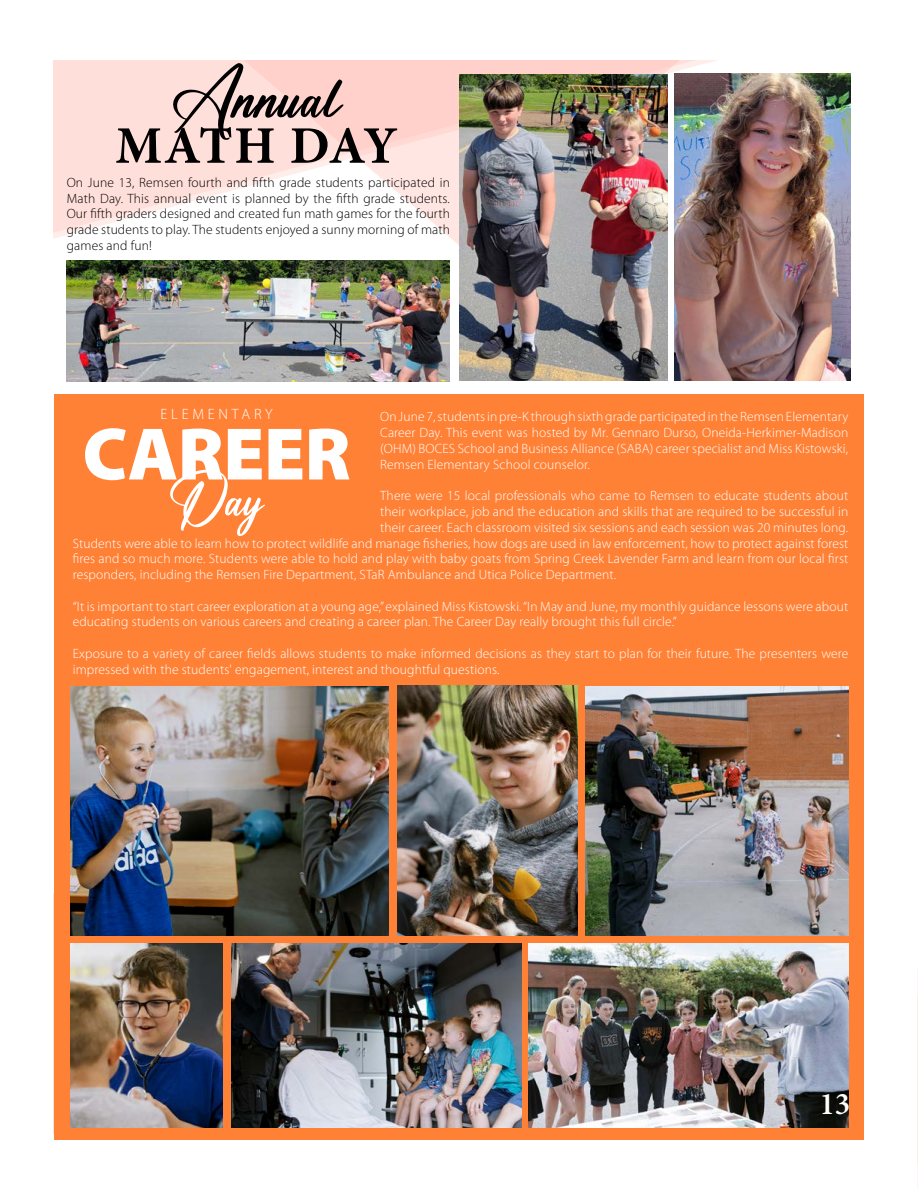
<style>
.page{position:relative;width:918px;height:1188px;background:#fff}
.page>*{position:absolute;margin:0;border:0;box-sizing:border-box;transform-origin:0 0}
.t1{font:900 75px "Myriad Pro";letter-spacing:-.01em;color:#fff}
.t2{font:67.2px "Anthony Hunter";letter-spacing:.01em;color:#000}
.t3{font:55.5px "Anthony Hunter";color:#fff}
.t4{font:700 52.8px "Minion Pro";letter-spacing:-.025em;color:#000}
.t5{font:600 31.5px "Minion Pro";color:#fff}
.t6{font:300 15px "Myriad Pro";letter-spacing:.25em;color:#fff}
.t7{font:300 13.5px/15.8px "Myriad Pro";letter-spacing:.01em;color:#fff}
.t8{font:300 13.5px/15.8px "Myriad Pro";letter-spacing:.01em;color:#000;text-align:justify}
</style>
<div class="page">
<svg style="left:53px;top:60px;width:798px;height:187px"></svg>
<div style="left:54px;top:395px;width:810px;height:745px;background:#ff8136"></div>
<img style="left:70px;top:944px;width:153px;height:183px">
<img style="left:70px;top:686px;width:319px;height:250px">
<img style="left:231px;top:944px;width:290px;height:183px">
<img style="left:585px;top:686px;width:264px;height:250px">
<img style="left:529px;top:944px;width:320px;height:183px">
<img style="left:397px;top:685px;width:181px;height:251px">
<img style="left:675px;top:74px;width:175px;height:307px">
<img style="left:67px;top:260px;width:383px;height:121px">
<img style="left:459px;top:74px;width:208px;height:307px">
<h2 class="t2" style="left:172px;top:41px;width:170px">Annual</h2>
<h3 class="t4" style="left:115px;top:109px;width:284px">MATH DAY</h3>
<p class="t8" style="left:67px;top:175px;width:385px">On June 13, Remsen fourth and fifth grade students participated in Math Day. This annual event is planned by the fifth grade students.<br>Our fifth graders designed and created fun math games for the fourth grade students to play. The students enjoyed a sunny morning of math games and fun!</p>
<p class="t6" style="left:160px;top:406px;width:114px">ELEMENTARY</p>
<h1 class="t1" style="left:82px;top:412px;width:270px">CAREER</h1>
<p class="t7" style="left:380px;top:409px;width:470px;text-align:justify">On June 7, students in pre-K through sixth grade participated in the Remsen Elementary Career Day. This event was hosted by Mr. Gennaro Durso, Oneida-Herkimer-Madison (OHM) BOCES School and Business Alliance (SABA) career specialist and Miss Kistowski, Remsen Elementary School counselor.</p>
<p class="t7" style="left:380px;top:488px;width:469px">There were 15 local professionals who came to Remsen to educate students about</p>
<p class="t7" style="left:380px;top:504px;width:470px">their workplace, job and the education and skills that are required to be successful in</p>
<p class="t7" style="left:380px;top:520px;width:469px">their career. Each classroom visited six sessions and each session was 20 minutes long.</p>
<p class="t7" style="left:73px;top:535px;width:777px">Students were able to learn how to protect wildlife and manage fisheries, how dogs are used in law enforcement, how to protect against forest</p>
<p class="t7" style="left:73px;top:551px;width:777px">fires and so much more. Students were able to hold and play with baby goats from Spring Creek Lavender Farm and learn from our local first</p>
<p class="t7" style="left:73px;top:567px;width:545px">responders, including the Remsen Fire Department, STaR Ambulance and Utica Police Department.</p>
<p class="t7" style="left:73px;top:599px;width:777px">“It is important to start career exploration at a young age,” explained Miss Kistowski. “In May and June, my monthly guidance lessons were about educating students on various careers and creating a career plan. The Career Day really brought this full circle.”</p>
<p class="t7" style="left:73px;top:646px;width:777px">Exposure to a variety of career fields allows students to make informed decisions as they start to plan for their future. The presenters were impressed with the students' engagement, interest and thoughtful questions.</p>
<h3 class="t3" style="left:170px;top:453px;width:96px">Day</h3>
<h3 class="t5" style="left:819px;top:1082px;width:33px">13</h3>
<h3 class="t5" style="left:822px;top:1086px;width:33px">13</h3>
</div>
